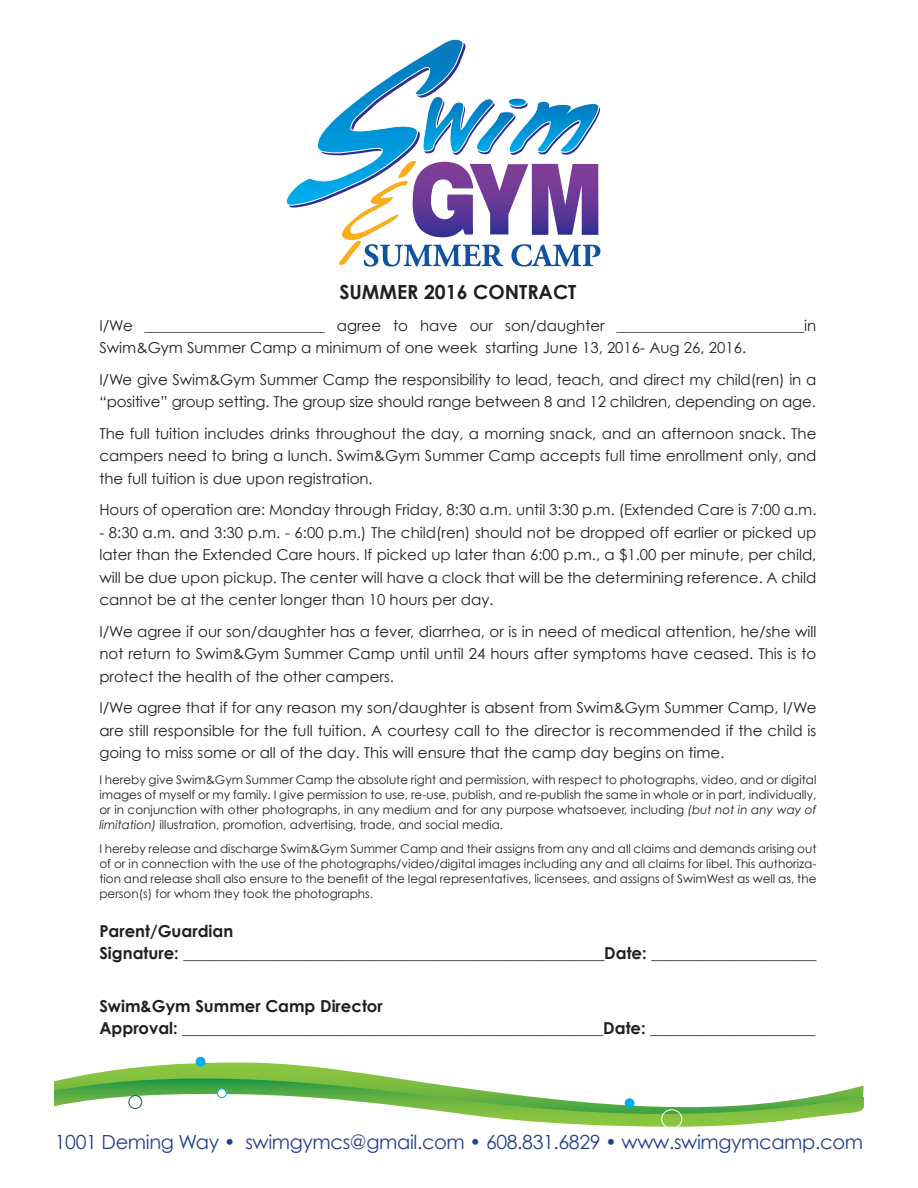
<style>
.page{position:relative;width:918px;height:1188px;background:#fff}
.page>*{position:absolute;margin:0;border:0;box-sizing:border-box;transform-origin:0 0}
.t1{font:19.5px "Century Gothic";letter-spacing:-.02em;color:#253f8e}
.t2{font:700 19.5px "Century Gothic";color:#231f20}
.t3{font:700 16.5px/22.5px "Century Gothic";color:#231f20}
.t4{font:15px/22.5px "Century Gothic";color:#231f20;text-align:justify}
.t5{font:12px/15px "Century Gothic";color:#231f20;text-align:justify}
.s1{font-style:italic}
</style>
<div class="page">
<svg style="left:70px;top:1063px;width:324px;height:15px"></svg>
<svg style="left:54px;top:1078px;width:810px;height:49px"></svg>
<div style="left:128px;top:1095px;width:14px;height:14px;border:1px solid #0c6638;border-radius:50%"></div>
<div style="left:625px;top:1099px;width:9px;height:9px;background:#00aeef;border-radius:50%"></div>
<div style="left:625px;top:1098px;width:9px;height:10px;border:1px solid #00aeef;border-radius:50%"></div>
<div style="left:661px;top:1109px;width:21px;height:20px;border:1px solid #fff;border-radius:50%"></div>
<div style="left:196px;top:1057px;width:9px;height:9px;background:#00aeef;border-radius:50%"></div>
<div style="left:196px;top:1057px;width:9px;height:10px;border:1px solid #00aeef;border-radius:50%"></div>
<div style="left:217px;top:1089px;width:9px;height:9px;background:#fff;border-radius:50%"></div>
<div style="left:217px;top:1088px;width:10px;height:10px;border:1px solid #00aeef;border-radius:50%"></div>
<svg style="left:286px;top:39px;width:315px;height:228px"></svg>
<h1 class="t2" style="left:339px;top:280px;width:239px">SUMMER 2016 CONTRACT</h1>
<p class="t4" style="left:99px;top:314px;width:719px">I/We ________________________ agree to have our son/daughter _________________________in<br>Swim&amp;Gym Summer Camp a minimum of one week starting June 13, 2016- Aug 26, 2016.</p>
<p class="t4" style="left:99px;top:368px;width:719px">I/We give Swim&amp;Gym Summer Camp the responsibility to lead, teach, and direct my child(ren) in a “positive” group setting. The group size should range between 8 and 12 children, depending on age.</p>
<p class="t4" style="left:99px;top:422px;width:719px">The full tuition includes drinks throughout the day, a morning snack, and an afternoon snack. The campers need to bring a lunch. Swim&amp;Gym Summer Camp accepts full time enrollment only, and the full tuition is due upon registration.</p>
<p class="t4" style="left:99px;top:498px;width:719px">Hours of operation are: Monday through Friday, 8:30 a.m. until 3:30 p.m. (Extended Care is 7:00 a.m.</p>
<p class="t4" style="left:99px;top:521px;width:719px">- 8:30 a.m. and 3:30 p.m. - 6:00 p.m.) The child(ren) should not be dropped off earlier or picked up later than the Extended Care hours. If picked up later than 6:00 p.m., a $1.00 per minute, per child, will be due upon pickup. The center will have a clock that will be the determining reference. A child cannot be at the center longer than 10 hours per day.</p>
<p class="t4" style="left:99px;top:620px;width:719px">I/We agree if our son/daughter has a fever, diarrhea, or is in need of medical attention, he/she will not return to Swim&amp;Gym Summer Camp until until 24 hours after symptoms have ceased. This is to protect the health of the other campers.</p>
<p class="t4" style="left:99px;top:696px;width:719px">I/We agree that if for any reason my son/daughter is absent from Swim&amp;Gym Summer Camp, I/We are still responsible for the full tuition. A courtesy call to the director is recommended if the child is going to miss some or all of the day. This will ensure that the camp day begins on time.</p>
<p class="t5" style="left:99px;top:772px;width:719px">I hereby give Swim&amp;Gym Summer Camp the absolute right and permission, with respect to photographs, video, and or digital images of myself or my family. I give permission to use, re-use, publish, and re-publish the same in whole or in part, individually, or in conjunction with other photographs, in any medium and for any purpose whatsoever, including <span class="s1">(but not in any way of limitation)</span> illustration, promotion, advertising, trade, and social media.</p>
<p class="t5" style="left:99px;top:841px;width:719px">I hereby release and discharge Swim&amp;Gym Summer Camp and their assigns from any and all claims and demands arising out of or in connection with the use of the photographs/video/digital images including any and all claims for libel. This authoriza&shy;tion and release shall also ensure to the benefit of the legal representatives, licensees, and assigns of SwimWest as well as, the person(s) for whom they took the photographs.</p>
<p class="t3" style="left:99px;top:919px;width:719px">Parent/Guardian<br>Signature: ___________________________________________________Date: ____________________</p>
<p class="t3" style="left:99px;top:994px;width:718px">Swim&amp;Gym Summer Camp Director<br>Approval: ___________________________________________________Date: ____________________</p>
<h1 class="t1" style="left:55px;top:1130px;width:810px">1001 Deming Way • swimgymcs@gmail.com • 608.831.6829 • www.swimgymcamp.com</h1>
</div>
